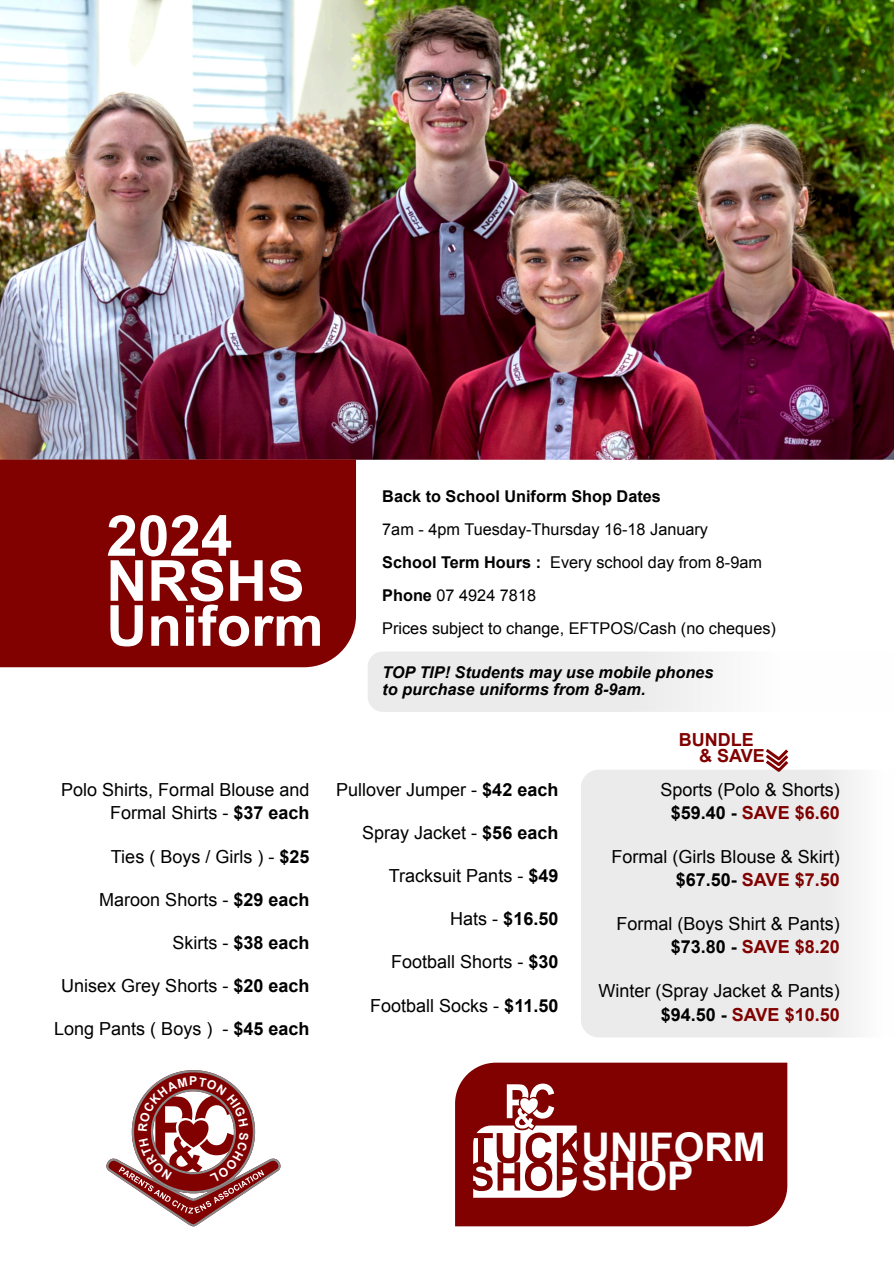
<style>
.page{position:relative;width:894px;height:1263px;background:#fff}
.page>*{position:absolute;margin:0;border:0;box-sizing:border-box;transform-origin:0 0}
.t1{font:700 56.55px/45px "Arial";color:#fff}
.t2{font:700 39.45px/29.2px "Arial";color:#fff}
.t3{font:18px/23.9px "Arial";color:#000;text-align:right}
.t4{font:700 18px "Arial";color:#000}
.t5{font:700 18px/15.8px "Arial";color:#800100}
.t6{font:16.2px/33px "Arial";color:#000}
.t7{font:italic 700 16.2px/16.8px "Arial";color:#000}
.t8{font:700 16.2px "Arial";color:#000}
.t9{font:700 12.15px "Arial";color:#fff}
.s1{font-weight:700}
.s2{font-weight:400}
.s3{font-weight:700;color:#800100}
</style>
<div class="page">
<img style="left:0;top:0;width:893px;height:460px">
<div style="left:455px;top:1063px;width:332px;height:163px;background:#800100"></div>
<div style="left:0;top:459px;width:356px;height:208px;background:#800100"></div>
<div style="left:368px;top:652px;width:343px;height:60px;background:#ebebeb"></div>
<div style="left:581px;top:770px;width:274px;height:267px;background:#ebebeb"></div>
<svg style="left:473px;top:1083px;width:103px;height:115px"></svg>
<svg style="left:763px;top:749px;width:27px;height:25px"></svg>
<svg style="left:106px;top:1070px;width:175px;height:157px"></svg>
<h1 class="t1" style="left:106px;top:519px;width:218px">2024<br>NRSHS<br>Uniform</h1>
<p class="t3" style="left:61px;top:779px;width:250px">Polo Shirts, Formal Blouse and<br>Formal Shirts - <span class="s1">$37 each</span></p>
<p class="t3" style="left:111px;top:846px;width:200px">Ties ( Boys / Girls ) - <span class="s1">$25</span></p>
<p class="t3" style="left:99px;top:889px;width:212px">Maroon Shorts - <span class="s1">$29 each</span></p>
<p class="t3" style="left:172px;top:932px;width:139px">Skirts - <span class="s1">$38 each</span></p>
<p class="t3" style="left:61px;top:976px;width:250px">Unisex Grey Shorts - <span class="s1">$20 each</span></p>
<p class="t3" style="left:54px;top:1019px;width:257px">Long Pants ( Boys ) - <span class="s1">$45 each</span></p>
<p class="t9" style="left:189px;top:1077px;width:10px">P</p>
<p class="t8" style="left:382px;top:490px;width:280px">Back to School Uniform Shop Dates</p>
<p class="t6" style="left:382px;top:514px;width:395px">7am - 4pm Tuesday-Thursday 16-18 January<br><span class="s1">School Term Hours :</span> Every school day from 8-9am <span class="s1">Phone</span> 07 4924 7818<br>Prices subject to change, EFTPOS/Cash (no cheques)</p>
<p class="t7" style="left:382px;top:666px;width:332px">TOP TIP! Students may use mobile phones to purchase uniforms from 8-9am.</p>
<p class="t5" style="left:698px;top:734px;width:67px;text-indent:-20px">BUNDLE &amp; SAVE</p>
<p class="t3" style="left:336px;top:779px;width:224px">Pullover Jumper - <span class="s1">$42 each</span></p>
<p class="t3" style="left:362px;top:822px;width:198px">Spray Jacket - <span class="s1">$56 each</span></p>
<p class="t3" style="left:389px;top:865px;width:171px">Tracksuit Pants - <span class="s1">$49</span></p>
<p class="t4" style="left:450px;top:912px;width:110px"><span class="s2">Hats -</span> $16.50</p>
<p class="t3" style="left:391px;top:952px;width:169px">Football Shorts - <span class="s1">$30</span></p>
<p class="t3" style="left:370px;top:995px;width:190px">Football Socks - <span class="s1">$11.50</span></p>
<p class="t3" style="left:660px;top:779px;width:181px;text-align:center">Sports (Polo &amp; Shorts) <span class="s1">$59.40 -</span> <span class="s3">SAVE $6.60</span></p>
<p class="t3" style="left:611px;top:846px;width:230px">Formal (Girls Blouse &amp; Skirt) <span class="s1">$67.50-</span> <span class="s3">SAVE $7.50</span></p>
<p class="t3" style="left:616px;top:913px;width:225px">Formal (Boys Shirt &amp; Pants) <span class="s1">$73.80 -</span> <span class="s3">SAVE $8.20</span></p>
<p class="t3" style="left:598px;top:980px;width:243px">Winter (Spray Jacket &amp; Pants) <span class="s1">$94.50 -</span> <span class="s3">SAVE $10.50</span></p>
<h2 class="t2" style="left:581px;top:1136px;width:186px">UNIFORM<br>SHOP</h2>
</div>
